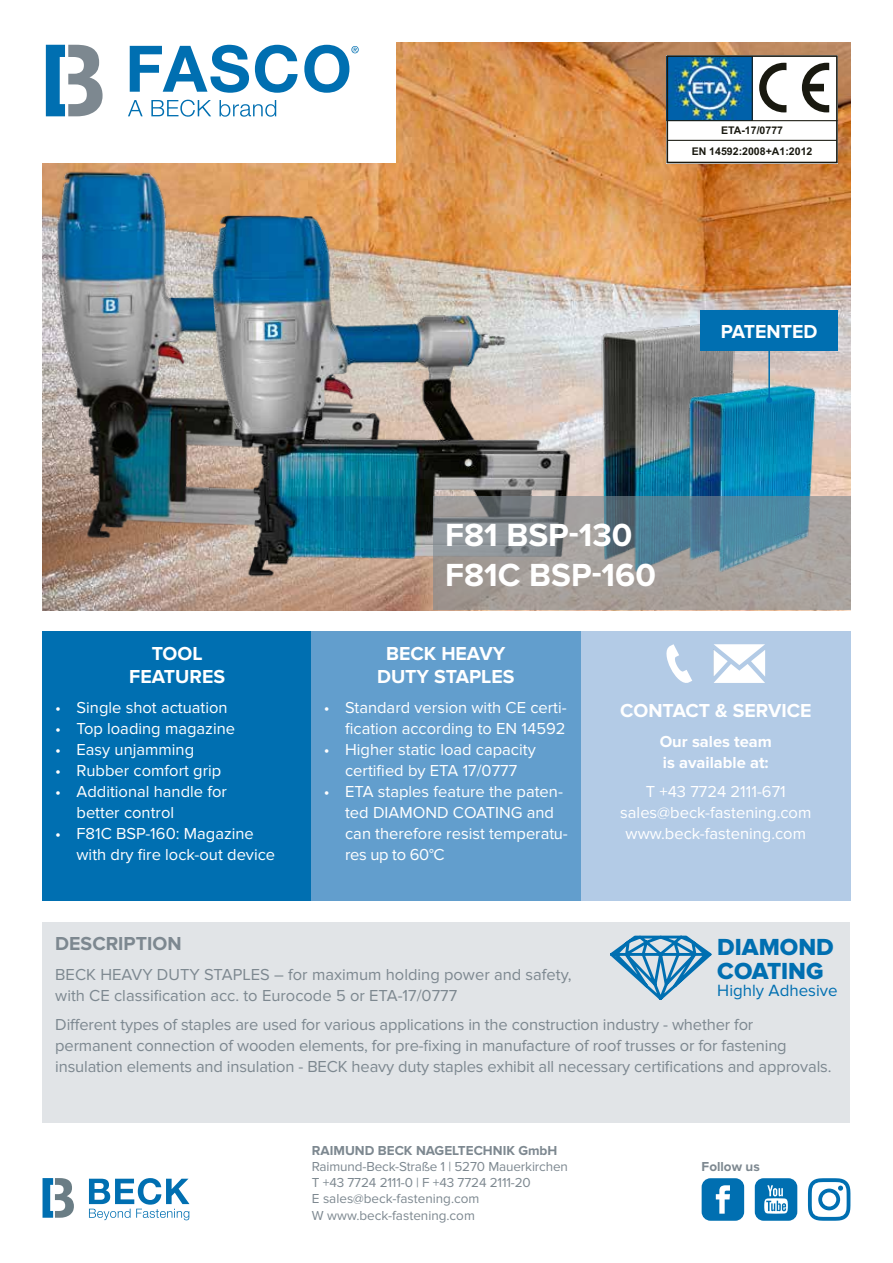
<style>
.page{position:relative;width:893px;height:1263px;background:#fff}
.page>*{position:absolute;margin:0;border:0;box-sizing:border-box;transform-origin:0 0}
.t1{font:700 33.15px/39.8px "Proxima Nova";color:#fff}
.t2{font:24.15px/23.9px "Proxima Nova Extrabld";color:#006fb1}
.t3{font:700 19.5px/23.4px "Proxima Nova";color:#fff;text-align:center}
.t4{font:700 19.5px "Proxima Nova";color:#7d8890}
.t5{font:16.95px "Proxima Nova";color:#006fb1}
.t6{font:16.5px/21px "Proxima Nova";color:#fff}
.t7{font:16.5px/21px "Proxima Nova";letter-spacing:-.01em;color:#7d8890}
.t8{font:700 16.5px/21px "Proxima Nova";color:#fff}
.t9{font:13.5px/16.2px "Proxima Nova";letter-spacing:-.01em;color:#7d8890}
.t10{font:700 13.5px "Proxima Nova";color:#7d8890}
.t11{font:700 10.5px/21.1px "Arial";color:#191910;text-align:center}
</style>
<div class="page">
<img style="left:43px;top:43px;width:807px;height:567px">
<div style="left:43px;top:631px;width:269px;height:270px;background:#006fb1"></div>
<div style="left:43px;top:922px;width:807px;height:201px;background:#e1e4e7"></div>
<div style="left:312px;top:631px;width:269px;height:270px;background:#629ecd"></div>
<div style="left:581px;top:631px;width:269px;height:270px;background:#b3cbe6"></div>
<svg style="left:89px;top:1178px;width:100px;height:42px"></svg>
<svg style="left:43px;top:1178px;width:31px;height:40px"></svg>
<svg style="left:666px;top:644px;width:26px;height:39px"></svg>
<svg style="left:713px;top:644px;width:52px;height:39px"></svg>
<svg style="left:702px;top:1178px;width:42px;height:43px;background:#2a86bd"></svg>
<svg style="left:755px;top:1178px;width:42px;height:43px;background:#398fc2"></svg>
<svg style="left:808px;top:1178px;width:42px;height:43px"></svg>
<img style="left:52px;top:168px;width:355px;height:393px">
<img style="left:592px;top:319px;width:149px;height:177px">
<img style="left:674px;top:369px;width:149px;height:127px">
<img style="left:202px;top:202px;width:385px;height:383px">
<svg style="left:432px;top:496px;width:418px;height:114px;background:#899295"></svg>
<svg style="left:610px;top:935px;width:102px;height:65px"></svg>
<div style="left:0;top:0;width:395px;height:162px;background:#fff"></div>
<svg style="left:128px;top:100px;width:15px;height:16px"></svg>
<svg style="left:151px;top:100px;width:60px;height:17px"></svg>
<svg style="left:220px;top:100px;width:56px;height:17px"></svg>
<svg style="left:130px;top:45px;width:119px;height:48px"></svg>
<svg style="left:255px;top:45px;width:43px;height:48px"></svg>
<svg style="left:304px;top:45px;width:55px;height:48px"></svg>
<svg style="left:46px;top:45px;width:57px;height:71px"></svg>
<hr style="left:768px;top:345px;width:2px;height:55px;background:#006fb1">
<svg style="left:766px;top:397px;width:6px;height:6px"></svg>
<div style="left:701px;top:310px;width:137px;height:40px;background:#006fb1"></div>
<div style="left:666px;top:55px;width:172px;height:108px;background:#fff"></div>
<svg style="left:759px;top:63px;width:27px;height:49px"></svg>
<svg style="left:802px;top:63px;width:27px;height:49px"></svg>
<img style="left:669px;top:58px;width:83px;height:62px">
<hr style="left:667px;top:120px;width:170px;height:1px;background:#191910">
<hr style="left:752px;top:57px;width:1px;height:64px;background:#191910">
<div style="left:666px;top:55px;width:172px;height:108px;border:2px solid #191910"></div>
<hr style="left:667px;top:140px;width:170px;height:1px;background:#191910">
<p class="t11" style="left:692px;top:120px;width:122px">ETA-17/0777<br>EN 14592:2008+A1:2012</p>
<p class="t3" style="left:721px;top:320px;width:98px">PATENTED</p>
<p class="t3" style="left:129px;top:642px;width:97px">TOOL<br>FEATURES</p>
<p class="t6" style="left:55px;top:697px;width:174px">• Single shot actuation</p>
<p class="t6" style="left:55px;top:718px;width:181px">• Top loading magazine</p>
<p class="t6" style="left:55px;top:739px;width:140px">• Easy unjamming</p>
<p class="t6" style="left:55px;top:760px;width:168px">• Rubber comfort grip</p>
<p class="t6" style="left:77px;top:781px;width:152px;text-indent:-21px">• Additional handle for better control</p>
<p class="t6" style="left:77px;top:823px;width:200px;text-indent:-21px">• F81C BSP-160: Magazine with dry fire lock-out device</p>
<h1 class="t1" style="left:445px;top:516px;width:212px">F81 BSP-130<br>F81C BSP-160</h1>
<p class="t3" style="left:377px;top:642px;width:139px">BECK HEAVY<br>DUTY STAPLES</p>
<p class="t6" style="left:324px;top:697px;width:244px;text-align:right">• Standard version with CE certi&shy;fication according to EN 14592</p>
<p class="t6" style="left:324px;top:739px;width:213px;text-align:center">• Higher static load capacity certified by ETA 17/0777</p>
<p class="t6" style="left:345px;top:781px;width:224px;text-indent:-21px">• ETA staples feature the paten&shy;ted DIAMOND COATING and can therefore resist temperatu&shy;res up to 60°C</p>
<p class="t3" style="left:620px;top:699px;width:193px">CONTACT &amp; SERVICE</p>
<p class="t8" style="left:660px;top:731px;width:114px">Our sales team is available at:</p>
<p class="t6" style="left:620px;top:781px;width:193px;text-align:center">T +43 7724 2111-671 sales@beck-fastening.com www.beck-fastening.com</p>
<p class="t4" style="left:55px;top:932px;width:128px">DESCRIPTION</p>
<p class="t7" style="left:55px;top:964px;width:518px">BECK HEAVY DUTY STAPLES – for maximum holding power and safety, with CE classification acc. to Eurocode 5 or ETA-17/0777</p>
<p class="t7" style="left:55px;top:1014px;width:778px">Different types of staples are used for various applications in the construction industry - whether for permanent connection of wooden elements, for pre-fixing in manufacture of roof trusses or for fastening insulation elements and insulation - BECK heavy duty staples exhibit all necessary certifications and approvals.</p>
<h2 class="t2" style="left:717px;top:935px;width:118px">DIAMOND<br>COATING</h2>
<p class="t5" style="left:717px;top:981px;width:122px">Highly Adhesive</p>
<p class="t10" style="left:312px;top:1142px;width:247px">RAIMUND BECK NAGELTECHNIK GmbH</p>
<p class="t9" style="left:312px;top:1158px;width:258px">Raimund-Beck-Straße 1 | 5270 Mauerkirchen T +43 7724 2111-0 | F +43 7724 2111-20<br>E sales@beck-fastening.com<br>W www.beck-fastening.com</p>
<p class="t10" style="left:702px;top:1159px;width:60px">Follow us</p>
</div>
